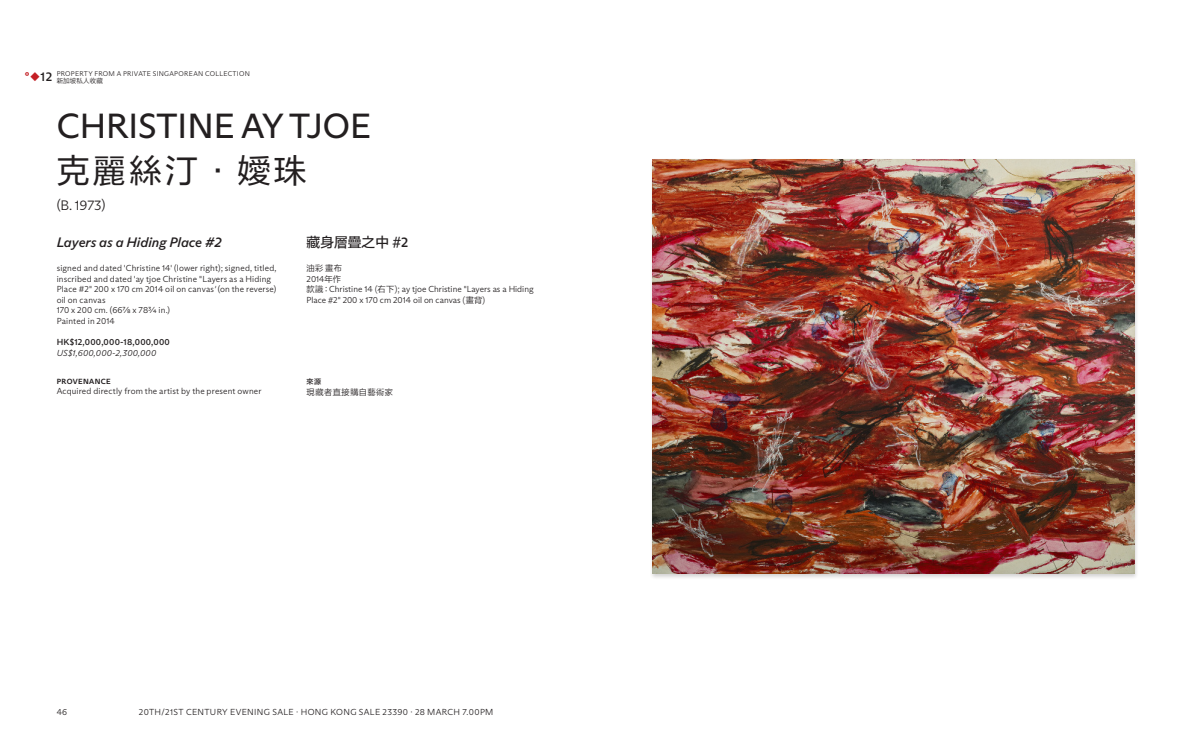
<style>
.page{position:relative;width:1191px;height:745px;background:#fff}
.page>*{position:absolute;margin:0;border:0;box-sizing:border-box;transform-origin:0 0}
.t1{font:35px "ABC Arizona Sans";color:#231f20}
.t2{font:32.88px "FZLTHB B51 0";letter-spacing:.1em;color:#231f20}
.t3{font:italic 500 13.75px "ABC Arizona Sans";color:#231f20}
.t4{font:300 13.75px "ABC Arizona Sans";color:#231f20}
.t5{font:13.75px "FZLTZHUNHB B51 0";color:#231f20}
.t6{font:500 12.5px "ABC Arizona Sans";color:#231f20}
.t7{font:300 8.75px/10.5px "ABC Arizona Sans";letter-spacing:.015em;color:#231f20}
.t8{font:300 8.75px "ABC Arizona Sans";letter-spacing:.04em;color:#231f20}
.t9{font:500 8.75px/10.5px "ABC Arizona Sans";letter-spacing:.025em;color:#231f20}
.t10{font:8.25px "FZLTXIHB B51 0";letter-spacing:.07em;color:#231f20}
.t11{font:8.25px "FZLTXIHB B51 0";letter-spacing:.05em;color:#231f20}
.t12{font:700 7.5px "ABC Arizona Sans";letter-spacing:.05em;color:#231f20}
.t13{font:7px "FZLTZHB B51 0";color:#231f20}
.t14{font:300 6.88px "ABC Arizona Sans";letter-spacing:.04em;color:#231f20}
.t15{font:6.5px "FZLTXIHB B51 0";letter-spacing:.03em;color:#231f20}
.s1{color:#c41f25}
.s2{font-style:italic}
.s3{font-weight:300;font-style:italic}
.s4{font-family:"ABC Arizona Sans";font-weight:500}
.s5{font-family:"FZLTXIHB B51 0";font-weight:400;font-size:8.25px}
</style>
<div class="page">
<div style="left:649px;top:158px;width:489px;height:421px;background:#231f20;opacity:.2"></div>
<img style="left:652px;top:159px;width:482px;height:414px">
<p class="t14" style="left:57px;top:71px;width:195px">PROPERTY FROM A PRIVATE SINGAPOREAN COLLECTION</p>
<p class="t6" style="left:25px;top:71px;width:29px"><span class="s1">°◆</span>12</p>
<p class="t15" style="left:57px;top:78px;width:48px">新加坡私人收藏</p>
<p class="t1" style="left:57px;top:110px;width:316px">CHRISTINE AY TJOE</p>
<p class="t2" style="left:57px;top:155px;width:252px">克麗絲汀‧嬡珠</p>
<p class="t4" style="left:57px;top:199px;width:50px">(B. 1973)</p>
<p class="t3" style="left:57px;top:237px;width:166px">Layers as a Hiding Place #2</p>
<p class="t7" style="left:57px;top:263px;width:221px">signed and dated 'Christine 14' (lower right); signed, titled, inscribed and dated 'ay tjoe Christine "Layers as a Hiding Place #2" 200 x 170 cm 2014 oil on canvas<span class="s2">'</span> (on the reverse) oil on canvas<br>170 x 200 cm. (66 7/8 x 78 3/4 in.)<br>Painted in 2014</p>
<p class="t9" style="left:57px;top:337px;width:115px">HK$12,000,000-18,000,000<br><span class="s3">US$1,600,000-2,300,000</span></p>
<p class="t12" style="left:57px;top:376px;width:56px">PROVENANCE</p>
<p class="t7" style="left:57px;top:386px;width:206px">Acquired directly from the artist by the present owner</p>
<p class="t5" style="left:306px;top:235px;width:103px">藏身層疊之中 #<span class="s4">2</span></p>
<p class="t11" style="left:306px;top:264px;width:37px">油彩 畫布</p>
<p class="t7" style="left:306px;top:274px;width:229px">2014<span class="s5">年作<br>款識：</span>Christine 14 <span class="s5">(右下);</span> ay tjoe Christine "Layers as a Hiding<br>Place <span class="s5">#</span>2" 200 x 170 cm 2014 oil on canvas <span class="s5">(畫背)</span></p>
<p class="t13" style="left:306px;top:378px;width:16px">來源</p>
<p class="t10" style="left:306px;top:387px;width:88px">現藏者直接購自藝術家</p>
<p class="t7" style="left:57px;top:707px;width:12px">46</p>
<p class="t8" style="left:139px;top:708px;width:356px">20TH/21ST CENTURY EVENING SALE · HONG KONG SALE 23390 · 28 MARCH 7.00PM</p>
</div>
